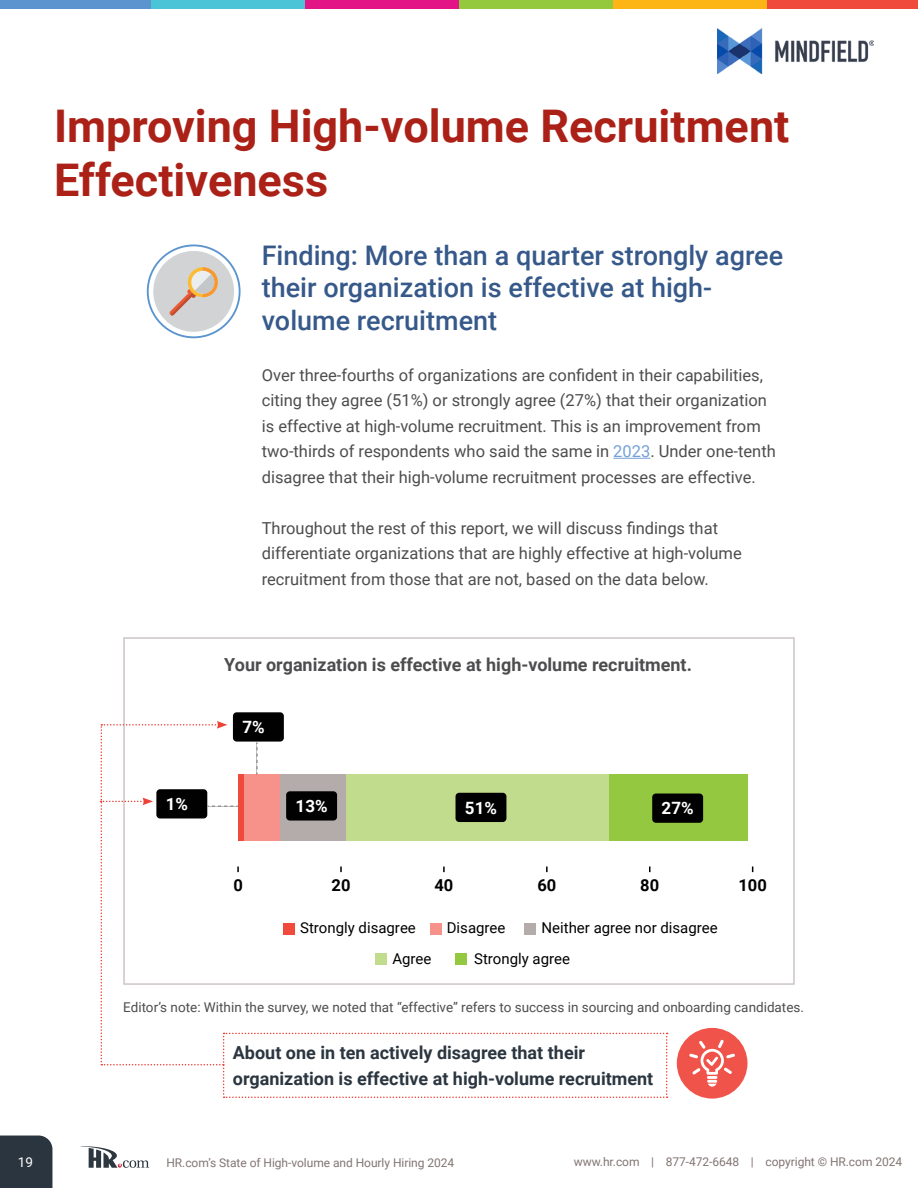
<style>
.page{position:relative;width:918px;height:1188px;background:#fff}
.page>*{position:absolute;margin:0;border:0;box-sizing:border-box;transform-origin:0 0}
.t1{font:700 45px/54px "Roboto";color:#ab2117}
.t2{font:500 27px/32.4px "Roboto";color:#36598a}
.t3{font:700 18px/25.5px "Roboto";color:#2b3640}
.t4{font:700 18px "Roboto";color:#4d4d4f}
.t5{font:700 16.95px "Roboto";color:#fff}
.t6{font:16.5px/25.5px "Roboto";color:#4d4d4f}
.t7{font:700 16.5px "Roboto";color:#000}
.t8{font:15px "Roboto";color:#010101}
.t9{font:13.5px "Roboto";color:#4d4d4f}
.t10{font:13.5px "Roboto";color:#fff}
.t11{font:12px "Roboto";letter-spacing:-.005em;color:#827573}
.s1{color:#74a0d5}
</style>
<div class="page">
<div style="left:0;top:1136px;width:52px;height:52px;background:#2b353f"></div>
<svg style="left:81px;top:1146px;width:68px;height:22px"></svg>
<div style="left:147px;top:244px;width:94px;height:94px;border:2px solid #5c94ce;border-radius:50%"></div>
<svg style="left:153px;top:251px;width:81px;height:81px"></svg>
<hr style="left:613px;top:458px;width:37px;height:1px;background:#74a0d5">
<div style="left:609px;top:774px;width:139px;height:67px;background:#94c840"></div>
<div style="left:233px;top:712px;width:51px;height:30px;background:#010101;border-radius:4px"></div>
<div style="left:652px;top:794px;width:51px;height:29px;background:#010101;border-radius:4px"></div>
<div style="left:677px;top:1028px;width:70px;height:71px;background:#f05349;border-radius:50%"></div>
<svg style="left:689px;top:1040px;width:46px;height:47px"></svg>
<svg style="left:101px;top:721px;width:567px;height:377px"></svg>
<div style="left:0;top:0;width:151px;height:9px;background:#5c94cf"></div>
<div style="left:151px;top:0;width:154px;height:9px;background:#4ac4d6"></div>
<div style="left:305px;top:0;width:154px;height:9px;background:#e31485"></div>
<div style="left:459px;top:0;width:154px;height:9px;background:#94c93d"></div>
<div style="left:613px;top:0;width:154px;height:9px;background:#fcb514"></div>
<div style="left:767px;top:0;width:151px;height:9px;background:#f04a3d"></div>
<img style="left:717px;top:29px;width:157px;height:44px">
<h1 class="t1" style="left:54px;top:97px;width:737px">Improving High-volume Recruitment<br>Effectiveness</h1>
<h2 class="t2" style="left:262px;top:238px;width:523px">Finding: More than a quarter strongly agree their organization is effective at high&shy;volume recruitment</h2>
<p class="t6" style="left:262px;top:361px;width:516px">Over three-fourths of organizations are confident in their capabilities, citing they agree (51%) or strongly agree (27%) that their organization is effective at high-volume recruitment. This is an improvement from two-thirds of respondents who said the same in <span class="s1">2023</span>. Under one-tenth disagree that their high-volume recruitment processes are effective.</p>
<p class="t6" style="left:262px;top:514px;width:482px">Throughout the rest of this report, we will discuss findings that differentiate organizations that are highly effective at high-volume recruitment from those that are not, based on the data below.</p>
<p class="t4" style="left:224px;top:652px;width:469px">Your organization is effective at high-volume recruitment.</p>
<p class="t5" style="left:166px;top:792px;width:24px">1%</p>
<p class="t5" style="left:242px;top:715px;width:24px">7%</p>
<p class="t5" style="left:296px;top:794px;width:34px">13%</p>
<p class="t5" style="left:465px;top:796px;width:34px">51%</p>
<p class="t5" style="left:662px;top:796px;width:34px">27%</p>
<p class="t7" style="left:233px;top:874px;width:11px">0</p>
<p class="t7" style="left:332px;top:874px;width:20px">20</p>
<p class="t7" style="left:434px;top:874px;width:20px">40</p>
<p class="t7" style="left:537px;top:874px;width:20px">60</p>
<p class="t7" style="left:640px;top:874px;width:20px">80</p>
<p class="t7" style="left:738px;top:874px;width:30px">100</p>
<p class="t8" style="left:300px;top:918px;width:117px">Strongly disagree</p>
<p class="t8" style="left:447px;top:918px;width:60px">Disagree</p>
<p class="t8" style="left:392px;top:948px;width:41px">Agree</p>
<p class="t8" style="left:542px;top:918px;width:178px">Neither agree nor disagree</p>
<p class="t8" style="left:474px;top:948px;width:97px">Strongly agree</p>
<p class="t9" style="left:123px;top:997px;width:682px">Editor’s note: Within the survey, we noted that “effective” refers to success in sourcing and onboarding candidates.</p>
<p class="t3" style="left:233px;top:1040px;width:422px">About one in ten actively disagree that their organization is effective at high-volume recruitment</p>
<p class="t10" style="left:18px;top:1153px;width:17px">19</p>
<p class="t11" style="left:166px;top:1155px;width:289px">HR.com’s State of High-volume and Hourly Hiring 2024</p>
<p class="t11" style="left:574px;top:1153px;width:330px">www.hr.com | 877-472-6648 | copyright © HR.com 2024</p>
</div>
